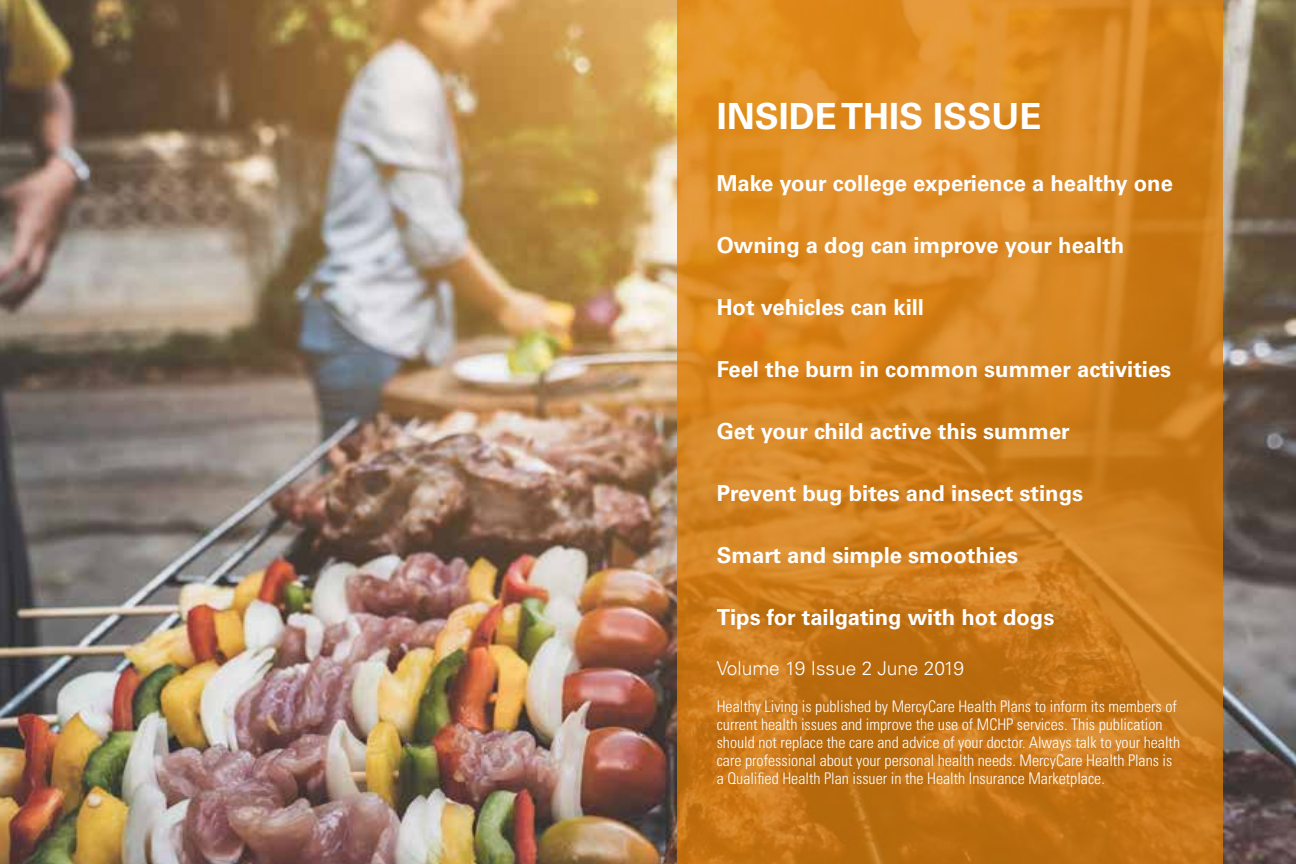
<style>
.page{position:relative;width:1296px;height:864px;background:#fff}
.page>*{position:absolute;margin:0;border:0;box-sizing:border-box;transform-origin:0 0}
.t1{font:700 36px "Univers LT Std";color:#fff}
.t2{font:700 22px "Univers LT Std";color:#fff}
.t3{font:300 19px "Univers LT Std";color:#fff}
.t4{font:300 condensed 16px/18px "Univers LT Std";color:#fff}
</style>
<div class="page">
<img style="left:0;top:0;width:1296px;height:864px">
<svg style="left:677px;top:0;width:546px;height:864px;background:#d1801e"></svg>
<h1 class="t1" style="left:717px;top:95px;width:326px">INSIDE THIS ISSUE</h1>
<h2 class="t2" style="left:717px;top:171px;width:458px">Make your college experience a healthy one</h2>
<h2 class="t2" style="left:717px;top:233px;width:409px">Owning a dog can improve your health</h2>
<h2 class="t2" style="left:717px;top:295px;width:209px">Hot vehicles can kill</h2>
<h2 class="t2" style="left:717px;top:357px;width:456px">Feel the burn in common summer activities</h2>
<h2 class="t2" style="left:717px;top:419px;width:355px">Get your child active this summer</h2>
<h2 class="t2" style="left:717px;top:481px;width:368px">Prevent bug bites and insect stings</h2>
<h2 class="t2" style="left:717px;top:543px;width:303px">Smart and simple smoothies</h2>
<h2 class="t2" style="left:717px;top:605px;width:339px">Tips for tailgating with hot dogs</h2>
<p class="t3" style="left:717px;top:657px;width:249px">Volume 19 Issue 2 June 2019</p>
<p class="t4" style="left:717px;top:698px;width:465px">Healthy Living is published by MercyCare Health Plans to inform its members of current health issues and improve the use of MCHP services. This publication should not replace the care and advice of your doctor. Always talk to your health care professional about your personal health needs. MercyCare Health Plans is a Qualified Health Plan issuer in the Health Insurance Marketplace.</p>
</div>
